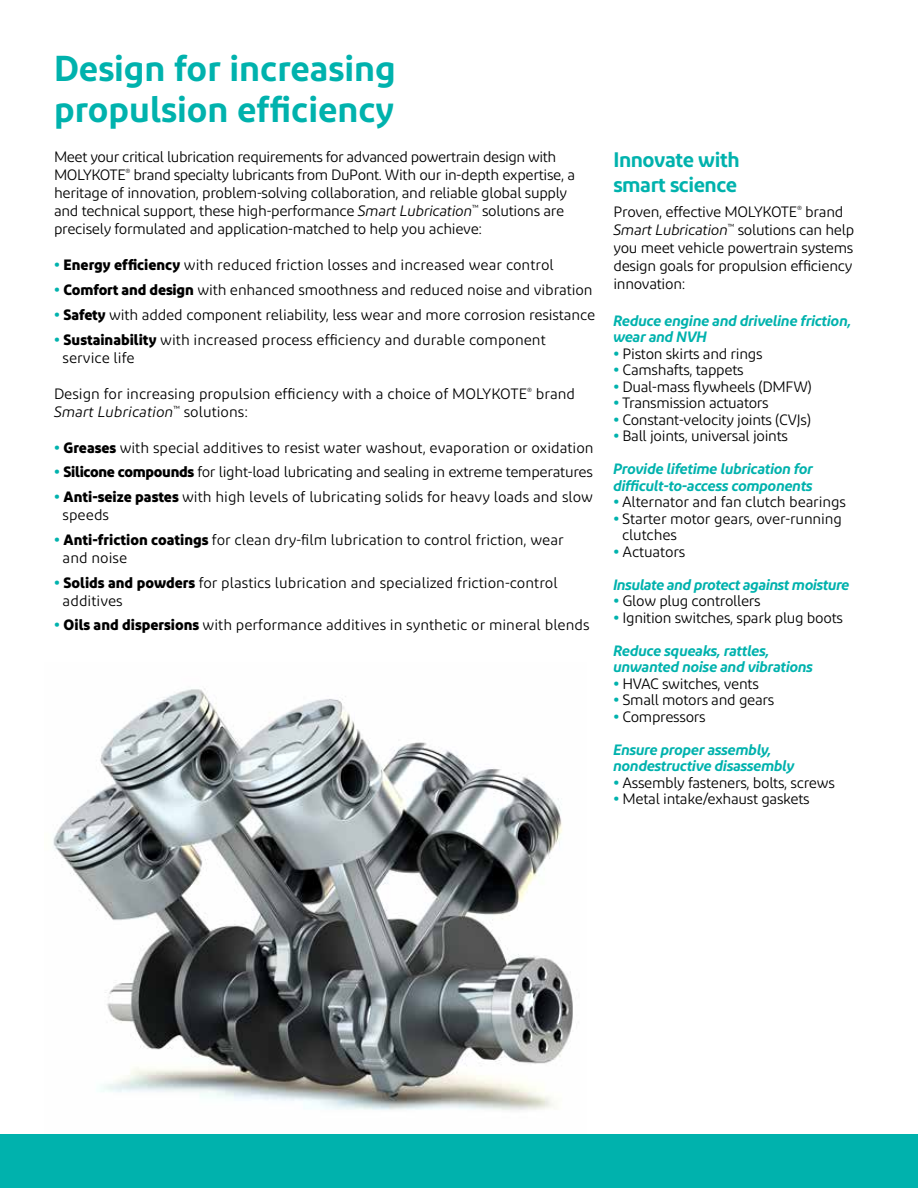
<style>
.page{position:relative;width:918px;height:1188px;background:#fff}
.page>*{position:absolute;margin:0;border:0;box-sizing:border-box;transform-origin:0 0}
.t1{font:600 36px/40.5px "Diodrum";color:#00b2ad}
.t2{font:600 21px/25.2px "Diodrum";letter-spacing:-.02em;color:#00b2ad}
.t3{font:15px/18px "Diodrum";letter-spacing:-.02em;color:#000}
.t4{font:15px/18px "Diodrum";color:#000}
.t5{font:italic 600 15px/16.5px "Diodrum";letter-spacing:-.02em;color:#00b2ad}
.s1{font-style:italic}
.s2{font-weight:700;color:#00b2ad}
.s3{font-weight:700}
</style>
<div class="page">
<img style="left:53px;top:688px;width:520px;height:422px">
<div style="left:0;top:1134px;width:918px;height:54px;background:#00b2ad"></div>
<h1 class="t1" style="left:54px;top:47px;width:343px">Design for increasing propulsion efficiency</h1>
<p class="t3" style="left:54px;top:148px;width:523px">Meet your critical lubrication requirements for advanced powertrain design with MOLYKOTE<sup>®</sup> brand specialty lubricants from DuPont. With our in-depth expertise, a heritage of innovation, problem-solving collaboration, and reliable global supply and technical support, these high-performance <span class="s1">Smart Lubrication</span><sup>™</sup> solutions are precisely formulated and application-matched to help you achieve:</p>
<p class="t4" style="left:54px;top:256px;width:501px"><span class="s2">•</span> <span class="s3">Energy efficiency</span> with reduced friction losses and increased wear control</p>
<p class="t3" style="left:54px;top:281px;width:540px"><span class="s2">•</span> <span class="s3">Comfort and design</span> with enhanced smoothness and reduced noise and vibration</p>
<p class="t3" style="left:54px;top:305px;width:543px"><span class="s2">•</span> <span class="s3">Safety</span> with added component reliability, less wear and more corrosion resistance</p>
<p class="t4" style="left:63px;top:330px;width:485px;text-indent:-9px"><span class="s2">•</span> <span class="s3">Sustainability</span> with increased process efficiency and durable component service life</p>
<p class="t4" style="left:54px;top:384px;width:523px">Design for increasing propulsion efficiency with a choice of MOLYKOTE<sup>®</sup> brand<br><span class="s1">Smart Lubrication</span><sup>™</sup> solutions:</p>
<p class="t4" style="left:54px;top:438px;width:541px"><span class="s2">•</span> <span class="s3">Greases</span> with special additives to resist water washout, evaporation or oxidation</p>
<p class="t3" style="left:54px;top:463px;width:541px"><span class="s2">•</span> <span class="s3">Silicone compounds</span> for light-load lubricating and sealing in extreme temperatures</p>
<p class="t4" style="left:63px;top:488px;width:532px;text-indent:-9px"><span class="s2">•</span> <span class="s3">Anti-seize pastes</span> with high levels of lubricating solids for heavy loads and slow speeds</p>
<p class="t4" style="left:63px;top:530px;width:503px;text-indent:-9px"><span class="s2">•</span> <span class="s3">Anti-friction coatings</span> for clean dry-film lubrication to control friction, wear and noise</p>
<p class="t4" style="left:63px;top:573px;width:497px;text-indent:-9px"><span class="s2">•</span> <span class="s3">Solids and powders</span> for plastics lubrication and specialized friction-control additives</p>
<p class="t4" style="left:54px;top:616px;width:537px"><span class="s2">•</span> <span class="s3">Oils and dispersions</span> with performance additives in synthetic or mineral blends</p>
<h2 class="t2" style="left:613px;top:146px;width:128px">Innovate with smart science</h2>
<p class="t3" style="left:613px;top:202px;width:242px">Proven, effective MOLYKOTE<sup>®</sup> brand<br><span class="s1">Smart Lubrication</span><sup>™</sup> solutions can help you meet vehicle powertrain systems design goals for propulsion efficiency innovation:</p>
<p class="t5" style="left:613px;top:312px;width:240px">Reduce engine and driveline friction, wear and NVH</p>
<p class="t3" style="left:613px;top:344px;width:151px"><span class="s2">•</span> Piston skirts and rings</p>
<p class="t3" style="left:613px;top:361px;width:132px"><span class="s2">•</span> Camshafts, tappets</p>
<p class="t3" style="left:613px;top:377px;width:200px"><span class="s2">•</span> Dual-mass flywheels (DMFW)</p>
<p class="t3" style="left:613px;top:394px;width:157px"><span class="s2">•</span> Transmission actuators</p>
<p class="t3" style="left:613px;top:410px;width:199px"><span class="s2">•</span> Constant-velocity joints (CVJs)</p>
<p class="t3" style="left:613px;top:427px;width:176px"><span class="s2">•</span> Ball joints, universal joints</p>
<p class="t5" style="left:613px;top:460px;width:201px">Provide lifetime lubrication for difficult-to-access components</p>
<p class="t3" style="left:613px;top:493px;width:234px"><span class="s2">•</span> Alternator and fan clutch bearings</p>
<p class="t3" style="left:622px;top:510px;width:221px;line-height:16.5px;text-indent:-9px"><span class="s2">•</span> Starter motor gears, over-running clutches</p>
<p class="t3" style="left:613px;top:542px;width:73px"><span class="s2">•</span> Actuators</p>
<p class="t5" style="left:613px;top:576px;width:238px">Insulate and protect against moisture</p>
<p class="t3" style="left:613px;top:592px;width:149px"><span class="s2">•</span> Glow plug controllers</p>
<p class="t3" style="left:613px;top:608px;width:231px"><span class="s2">•</span> Ignition switches, spark plug boots</p>
<p class="t5" style="left:613px;top:642px;width:201px">Reduce squeaks, rattles, unwanted noise and vibrations</p>
<p class="t3" style="left:613px;top:674px;width:147px"><span class="s2">•</span> HVAC switches, vents</p>
<p class="t3" style="left:613px;top:691px;width:162px"><span class="s2">•</span> Small motors and gears</p>
<p class="t3" style="left:613px;top:707px;width:94px"><span class="s2">•</span> Compressors</p>
<p class="t5" style="left:613px;top:741px;width:183px">Ensure proper assembly, nondestructive disassembly</p>
<p class="t3" style="left:613px;top:773px;width:223px"><span class="s2">•</span> Assembly fasteners, bolts, screws</p>
<p class="t3" style="left:613px;top:790px;width:198px"><span class="s2">•</span> Metal intake/exhaust gaskets</p>
</div>
